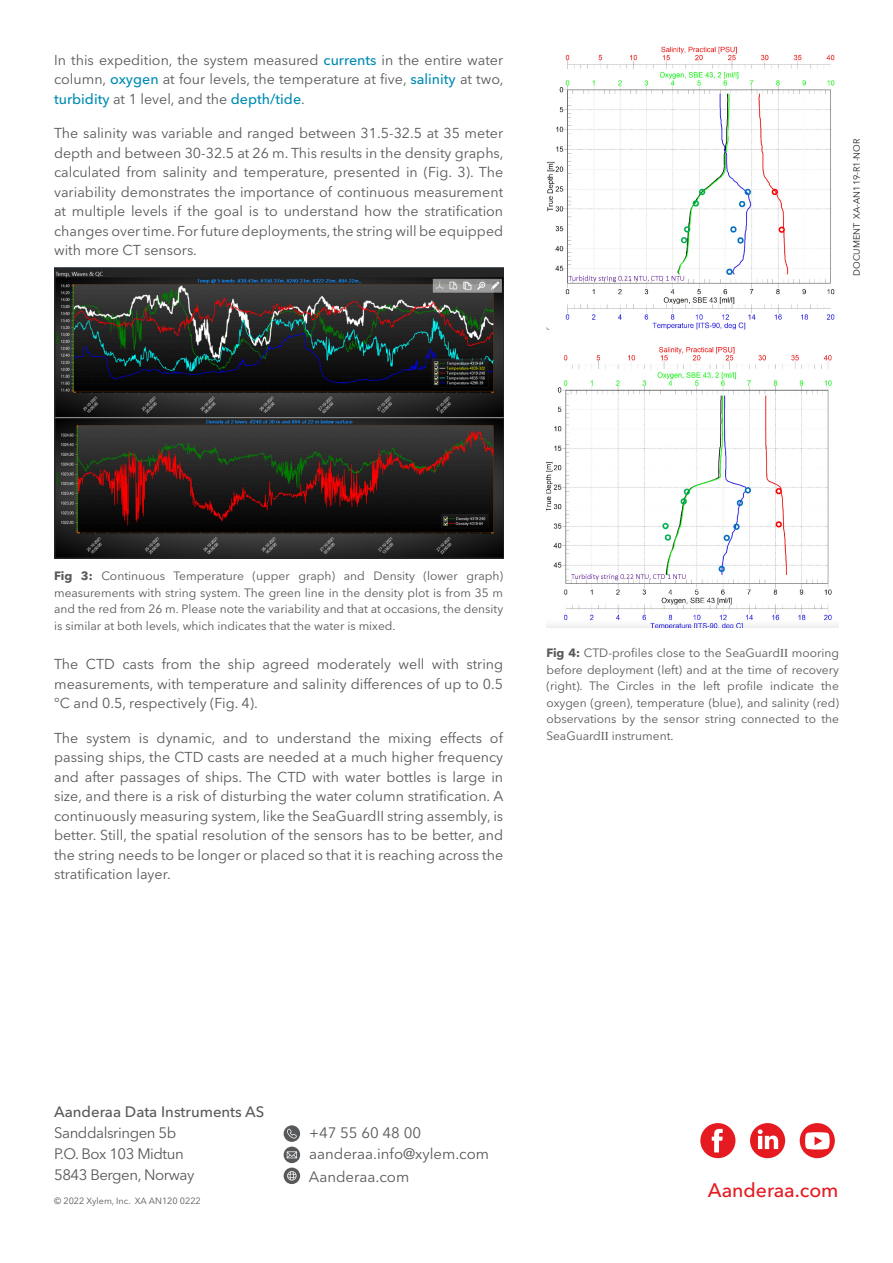
<style>
.page{position:relative;width:893px;height:1263px;background:#fff}
.page>*{position:absolute;margin:0;border:0;box-sizing:border-box;transform-origin:0 0}
.t1{font:500 19.5px "Avenir Next LT Pro";letter-spacing:-.005em;color:#e51b21}
.t2{font:15px/21px "Avenir Next LT Pro";letter-spacing:-.03em;color:#57585a}
.t3{font:15px/21.9px "Avenir Next LT Pro";color:#57585a}
.t4{font:500 15px "Avenir Next LT Pro";color:#57585a}
.t5{font:14.25px/19.5px "Avenir Next LT Pro";color:#57585a;text-align:justify}
.small_body_text{font:12px/16.5px "Avenir Next LT Pro";color:#57585a;text-align:justify}
.t6{font:9px "Avenir Next LT Pro";color:#57585a}
.t7{font:9px "Avenir Next LT Pro";color:#231f20}
.s1{font-weight:500;color:#008bb3}
.s2{font-weight:700}
.s3{font-family:"Times New Roman"}
</style>
<div class="page">
<svg style="left:284px;top:1146px;width:16px;height:17px"></svg>
<svg style="left:287px;top:1151px;width:10px;height:7px"></svg>
<svg style="left:284px;top:1167px;width:16px;height:17px"></svg>
<svg style="left:287px;top:1171px;width:10px;height:9px"></svg>
<svg style="left:284px;top:1125px;width:16px;height:17px"></svg>
<svg style="left:287px;top:1129px;width:10px;height:9px"></svg>
<div style="left:700px;top:1123px;width:35px;height:35px;background:#e51b21;border-radius:50%"></div>
<svg style="left:712px;top:1129px;width:11px;height:24px"></svg>
<div style="left:750px;top:1123px;width:35px;height:35px;background:#e51b21;border-radius:50%"></div>
<svg style="left:758px;top:1129px;width:21px;height:21px"></svg>
<div style="left:800px;top:1123px;width:35px;height:35px;background:#e51b21;border-radius:50%"></div>
<svg style="left:805px;top:1132px;width:25px;height:18px"></svg>
<img style="left:54px;top:267px;width:449px;height:291px">
<img style="left:546px;top:47px;width:289px;height:283px">
<img style="left:546px;top:346px;width:293px;height:281px">
<p class="t5" style="left:54px;top:50px;width:451px">In this expedition, the system measured <span class="s1">currents</span> in the entire water column, <span class="s1">oxygen</span> at four levels, the temperature at five, <span class="s1">salinity</span> at two, <span class="s1">turbidity</span> at 1 level, and the <span class="s1">depth/tide</span>.</p>
<p class="t5" style="left:54px;top:124px;width:451px">The salinity was variable and ranged between 31.5-32.5 at 35 meter depth and between 30-32.5 at 26 m. This results in the density graphs, calculated from salinity and temperature, presented in (Fig. 3). The variability demonstrates the importance of continuous measurement at multiple levels if the goal is to understand how the stratification changes over time. For future deployments, the string will be equipped with more CT sensors.</p>
<p class="t7" style="left:851px;top:276px;width:138px;rotate:-90deg">DOCUMENT XA-AN119-R1-NOR</p>
<p class="small_body_text" style="left:54px;top:568px;width:451px"><span class="s2">Fig 3:</span> Continuous Temperature (upper graph) and Density (lower graph) measurements with string system. The green line in the density plot is from 35 m and the red from 26 m. Please note the variability and that at occasions, the density is similar at both levels, which indicates that the water is mixed.</p>
<p class="t5" style="left:54px;top:655px;width:451px">The CTD casts from the ship agreed moderately well with string measurements, with temperature and salinity differences of up to 0.5 °C and 0.5, respectively (Fig. 4).</p>
<p class="t5" style="left:54px;top:728px;width:451px">The system is dynamic, and to understand the mixing effects of passing ships, the CTD casts are needed at a much higher frequency and after passages of ships. The CTD with water bottles is large in size, and there is a risk of disturbing the water column stratification. A continuously measuring system, like the SeaGuardII string assembly, is better. Still, the spatial resolution of the sensors has to be better, and the string needs to be longer or placed so that it is reaching across the stratification layer.</p>
<p class="small_body_text" style="left:546px;top:645px;width:294px"><span class="s2">Fig 4:</span> CTD-profiles close to the SeaGuard<span class="s3">II</span> mooring before deployment (left) and at the time of recovery (right). The Circles in the left profile indicate the oxygen (green), temperature (blue), and salinity (red) observations by the sensor string connected to the SeaGuard<span class="s3">II</span> instrument.</p>
<p class="t4" style="left:54px;top:1102px;width:212px">Aanderaa Data Instruments AS</p>
<p class="t2" style="left:54px;top:1122px;width:142px">Sanddalsringen 5b<br>P.O. Box 103 Midtun<br>5843 Bergen, Norway</p>
<p class="t6" style="left:54px;top:1196px;width:148px">© 2022 Xylem, Inc. XA AN120 0222</p>
<p class="t3" style="left:309px;top:1121px;width:182px">+47 55 60 48 00 aanderaa.info@xylem.com<br>Aanderaa.com</p>
<h1 class="t1" style="left:708px;top:1178px;width:132px">Aanderaa.com</h1>
</div>
